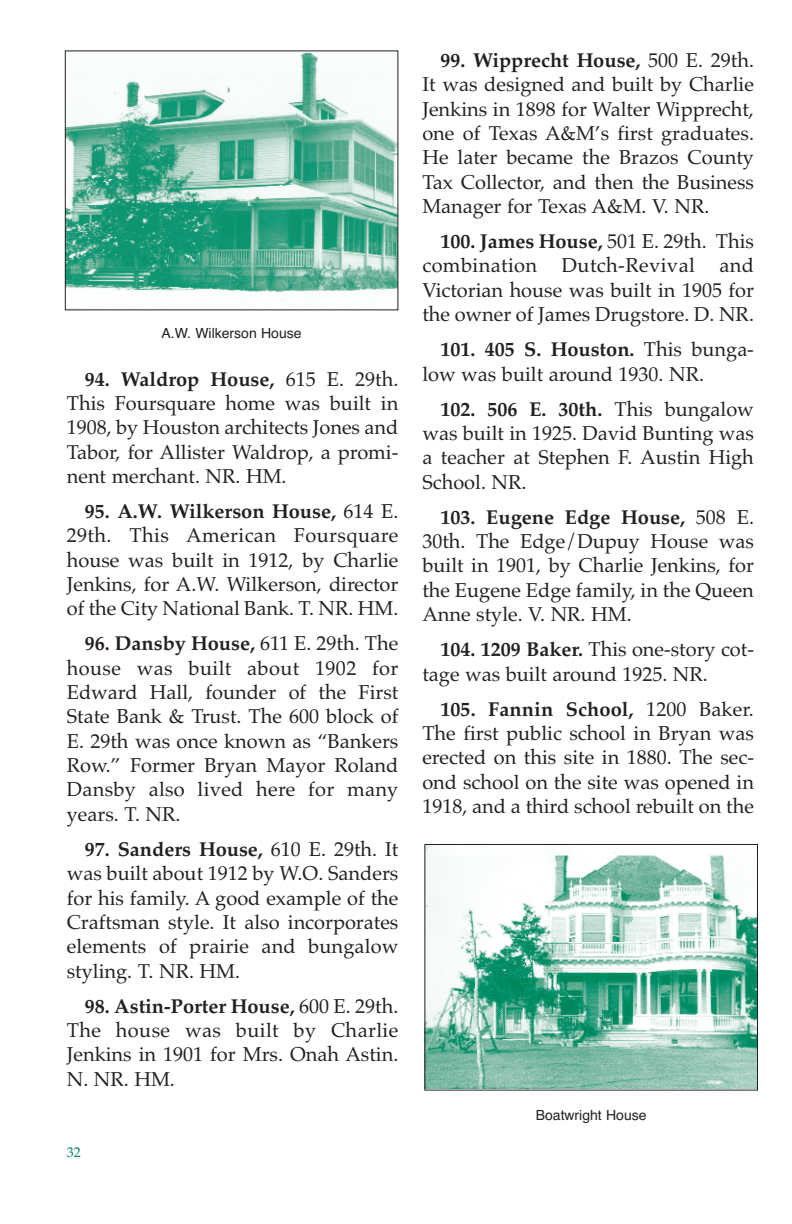
<style>
.page{position:relative;width:792px;height:1224px;background:#fff}
.page>*{position:absolute;margin:0;border:0;box-sizing:border-box;transform-origin:0 0}
.t1{font:20px/24.4px "Palatino";color:#231f20;text-align:justify}
.t2{font:14px "Helvetica";color:#231f20}
.t3{font:14px "Palatino";color:#008457}
.s1{font-weight:700}
</style>
<div class="page">
<img style="left:426px;top:846px;width:330px;height:243px">
<div style="left:424px;top:844px;width:334px;height:247px;border:1px solid #231f20"></div>
<img style="left:67px;top:52px;width:329px;height:249px">
<p class="t2" style="left:162px;top:327px;width:141px">A.W. Wilkerson House</p>
<p class="t1" style="left:67px;top:369px;width:333px;text-indent:18px"><span class="s1">94. Waldrop House,</span> 615 E. 29th.<br>This Foursquare home was built in 1908, by Houston architects Jones and Tabor, for Allister Waldrop, a promi&shy;nent merchant. NR. HM.</p>
<p class="t1" style="left:67px;top:501px;width:333px;text-indent:18px"><span class="s1">95. A.W. Wilkerson House,</span> 614 E.<br>29th. This American Foursquare house was built in 1912, by Charlie Jenkins, for A.W. Wilkerson, director of the City National Bank. T. NR. HM.</p>
<p class="t1" style="left:67px;top:634px;width:333px;text-indent:18px"><span class="s1">96. Dansby House,</span> 611 E. 29th. The house was built about 1902 for Edward Hall, founder of the First State Bank &amp; Trust. The 600 block of E. 29th was once known as “Bankers Row.” Former Bryan Mayor Roland Dansby also lived here for many years. T. NR.</p>
<p class="t1" style="left:67px;top:839px;width:333px;text-indent:18px"><span class="s1">97. Sanders House,</span> 610 E. 29th. It was built about 1912 by W.O. Sanders for his family. A good example of the Craftsman style. It also incorporates elements of prairie and bungalow styling. T. NR. HM.</p>
<p class="t1" style="left:67px;top:996px;width:333px;text-indent:18px"><span class="s1">98. Astin-Porter House,</span> 600 E. 29th.<br>The house was built by Charlie Jenkins in 1901 for Mrs. Onah Astin.<br>N. NR. HM.</p>
<p class="t3" style="left:67px;top:1147px;width:15px">32</p>
<p class="t1" style="left:422px;top:50px;width:333px;text-indent:18px"><span class="s1">99. Wipprecht House,</span> 500 E. 29th.<br>It was designed and built by Charlie Jenkins in 1898 for Walter Wipprecht, one of Texas A&amp;M’s first graduates.<br>He later became the Brazos County Tax Collector, and then the Business Manager for Texas A&amp;M. V. NR.</p>
<p class="t1" style="left:422px;top:231px;width:333px;text-indent:18px"><span class="s1">100. James House,</span> 501 E. 29th. This combination Dutch-Revival and Victorian house was built in 1905 for the owner of James Drugstore. D. NR.</p>
<p class="t1" style="left:422px;top:340px;width:333px;text-indent:18px"><span class="s1">101. 405 S. Houston.</span> This bunga&shy;low was built around 1930. NR.</p>
<p class="t1" style="left:422px;top:399px;width:333px;text-indent:18px"><span class="s1">102. 506 E. 30th.</span> This bungalow was built in 1925. David Bunting was a teacher at Stephen F. Austin High School. NR.</p>
<p class="t1" style="left:422px;top:507px;width:333px;text-indent:18px"><span class="s1">103. Eugene Edge House,</span> 508 E.<br>30th. The Edge/Dupuy House was built in 1901, by Charlie Jenkins, for the Eugene Edge family, in the Queen Anne style. V. NR. HM.</p>
<p class="t1" style="left:422px;top:640px;width:333px;text-indent:18px"><span class="s1">104. 1209 Baker.</span> This one-story cot&shy;tage was built around 1925. NR.</p>
<p class="t1" style="left:422px;top:699px;width:333px;text-indent:18px"><span class="s1">105. Fannin School,</span> 1200 Baker.<br>The first public school in Bryan was erected on this site in 1880. The sec&shy;ond school on the site was opened in 1918, and a third school rebuilt on the</p>
<p class="t2" style="left:536px;top:1110px;width:112px">Boatwright House</p>
</div>
